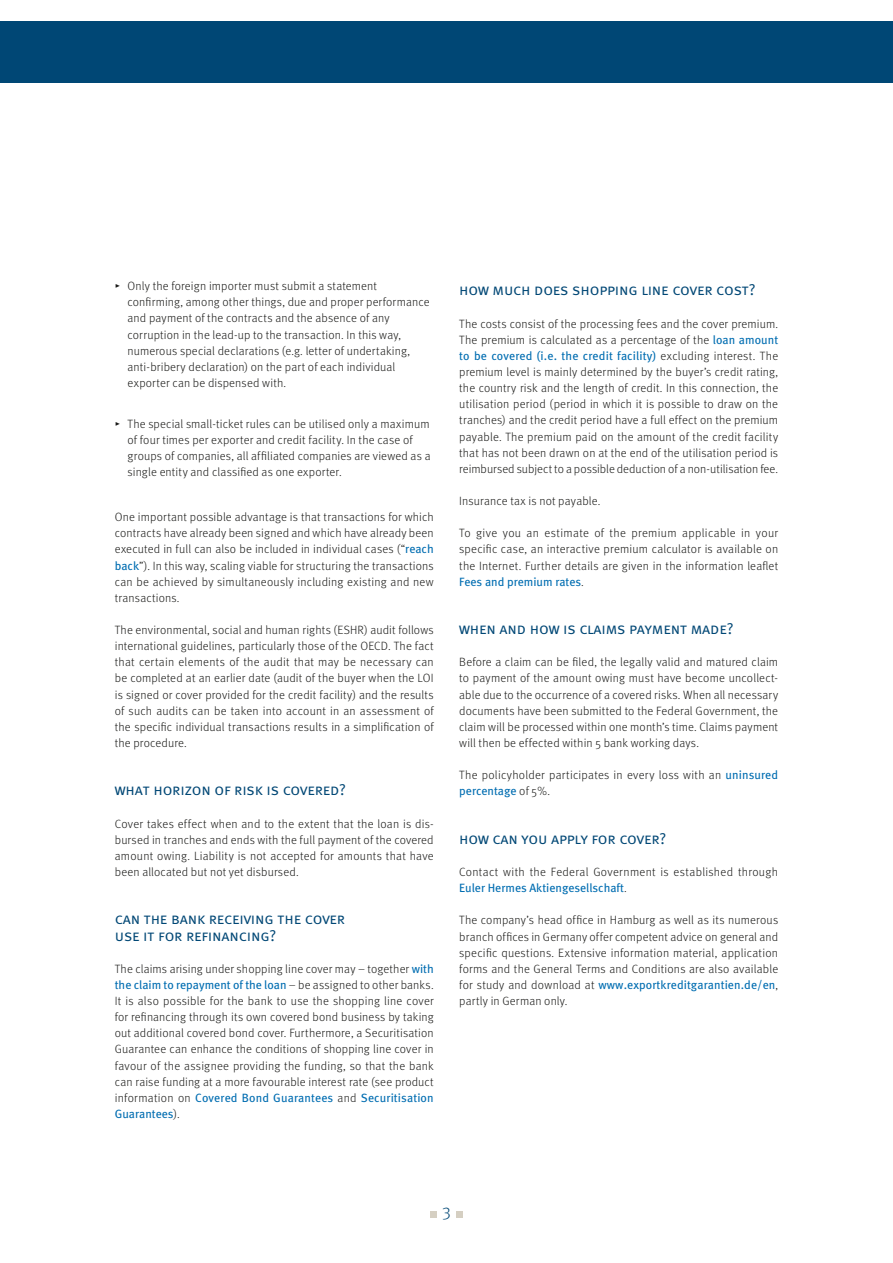
<style>
.page{position:relative;width:893px;height:1263px;background:#fff}
.page>*{position:absolute;margin:0;border:0;box-sizing:border-box;transform-origin:0 0}
.t1{font:17.25px "Meta Light LF";color:#004775}
.PI_Head_1__EKG{font:15.75px/16.2px "Meta Normal Caps";letter-spacing:-.01em;color:#004775}
.PI_Fließtext-2020-EN{font:300 12px/16.2px "Meta";letter-spacing:.015em;color:#1a1a18;text-align:justify}
.PI_Fließ_Aufzählg_Pf{font:300 12px/16.2px "Meta";letter-spacing:.01em;color:#1a1a18}
.s1{font-family:"Meta Light Expert";font-weight:400}
.s2{font-weight:400;color:#006db1}
</style>
<div class="page">
<div style="left:0;top:21px;width:893px;height:62px;background:#004775"></div>
<div style="left:430px;top:1211px;width:7px;height:7px;background:#d5cfc2"></div>
<div style="left:456px;top:1211px;width:7px;height:7px;background:#d5cfc2"></div>
<p class="PI_Fließ_Aufzählg_Pf" style="left:128px;top:278px;width:303px;text-indent:-13px"><span class="s1">@</span> Only the foreign importer must submit a statement confirming, among other things, due and proper performance and payment of the contracts and the absence of any corruption in the lead-up to the transaction. In this way, numerous special declarations (e.g. letter of undertaking, anti-bribery declaration) on the part of each individual exporter can be dispensed with.</p>
<p class="PI_Fließ_Aufzählg_Pf" style="left:128px;top:415px;width:305px;text-indent:-13px"><span class="s1">@</span> The special small-ticket rules can be utilised only a maximum of four times per exporter and credit facility. In the case of groups of companies, all affiliated companies are viewed as a single entity and classified as one exporter.</p>
<p class="PI_Fließtext-2020-EN" style="left:115px;top:509px;width:320px">One important possible advantage is that transactions for which contracts have already been signed and which have already been executed in full can also be included in individual cases (“<span class="s2">reach back</span>”). In this way, scaling viable for structuring the transactions can be achieved by simultaneously including existing and new transactions.</p>
<p class="PI_Fließtext-2020-EN" style="left:115px;top:622px;width:320px">The environmental, social and human rights (ESHR) audit follows international guidelines, particularly those of the OECD. The fact that certain elements of the audit that may be necessary can be completed at an earlier date (audit of the buyer when the LOI is signed or cover provided for the credit facility) and the results of such audits can be taken into account in an assessment of the specific individual transactions results in a simplification of the procedure.</p>
<p class="PI_Head_1__EKG" style="left:115px;top:782px;width:233px">what horizon of risk is covered?</p>
<p class="PI_Fließtext-2020-EN" style="left:115px;top:815px;width:320px">Cover takes effect when and to the extent that the loan is dis&shy;bursed in tranches and ends with the full payment of the covered amount owing. Liability is not accepted for amounts that have been allocated but not yet disbursed.</p>
<p class="PI_Head_1__EKG" style="left:115px;top:911px;width:232px">can the bank receiving the cover use it for refinancing?</p>
<p class="PI_Fließtext-2020-EN" style="left:115px;top:960px;width:320px">The claims arising under shopping line cover may – together <span class="s2">with the claim to repayment of the loan</span> – be assigned to other banks.<br>It is also possible for the bank to use the shopping line cover for refinancing through its own covered bond business by taking out additional covered bond cover. Furthermore, a Securitisation Guarantee can enhance the conditions of shopping line cover in favour of the assignee providing the funding, so that the bank can raise funding at a more favourable interest rate (see product information on <span class="s2">Covered Bond Guarantees</span> and <span class="s2">Securitisation Guarantees</span>).</p>
<p class="PI_Head_1__EKG" style="left:459px;top:282px;width:298px">how much does shopping line cover cost?</p>
<p class="PI_Fließtext-2020-EN" style="left:459px;top:315px;width:320px">The costs consist of the processing fees and the cover premium.<br>The premium is calculated as a percentage of the <span class="s2">loan amount to be covered (i.e. the credit facility)</span> excluding interest. The premium level is mainly determined by the buyer’s credit rating, the country risk and the length of credit. In this connection, the utilisation period (period in which it is possible to draw on the tranches) and the credit period have a full effect on the premium payable. The premium paid on the amount of the credit facility that has not been drawn on at the end of the utilisation period is reimbursed subject to a possible deduction of a non-utilisation fee.</p>
<p class="PI_Fließtext-2020-EN" style="left:459px;top:493px;width:143px">Insurance tax is not payable.</p>
<p class="PI_Fließtext-2020-EN" style="left:459px;top:525px;width:320px">To give you an estimate of the premium applicable in your specific case, an interactive premium calculator is available on the Internet. Further details are given in the information leaflet <span class="s2">Fees and premium rates</span>.</p>
<p class="PI_Head_1__EKG" style="left:459px;top:620px;width:276px">when and how is claims payment made?</p>
<p class="PI_Fließtext-2020-EN" style="left:459px;top:654px;width:320px">Before a claim can be filed, the legally valid and matured claim to payment of the amount owing must have become uncollect&shy;able due to the occurrence of a covered risks. When all necessary documents have been submitted to the Federal Government, the claim will be processed within one month’s time. Claims payment will then be effected within 5 bank working days.</p>
<p class="PI_Fließtext-2020-EN" style="left:459px;top:767px;width:320px">The policyholder participates in every loss with an <span class="s2">uninsured percentage</span> of 5%.</p>
<p class="PI_Head_1__EKG" style="left:459px;top:830px;width:209px">how can you apply for cover?</p>
<p class="PI_Fließtext-2020-EN" style="left:459px;top:864px;width:320px">Contact with the Federal Government is established through<br><span class="s2">Euler Hermes Aktiengesellschaft</span>.</p>
<p class="PI_Fließtext-2020-EN" style="left:459px;top:912px;width:320px">The company’s head office in Hamburg as well as its numerous branch offices in Germany offer competent advice on general and specific questions. Extensive information material, application forms and the General Terms and Conditions are also available for study and download at <span class="s2">www.exportkreditgarantien.de/en</span>, partly in German only.</p>
<h1 class="t1" style="left:442px;top:1203px;width:10px">3</h1>
</div>
